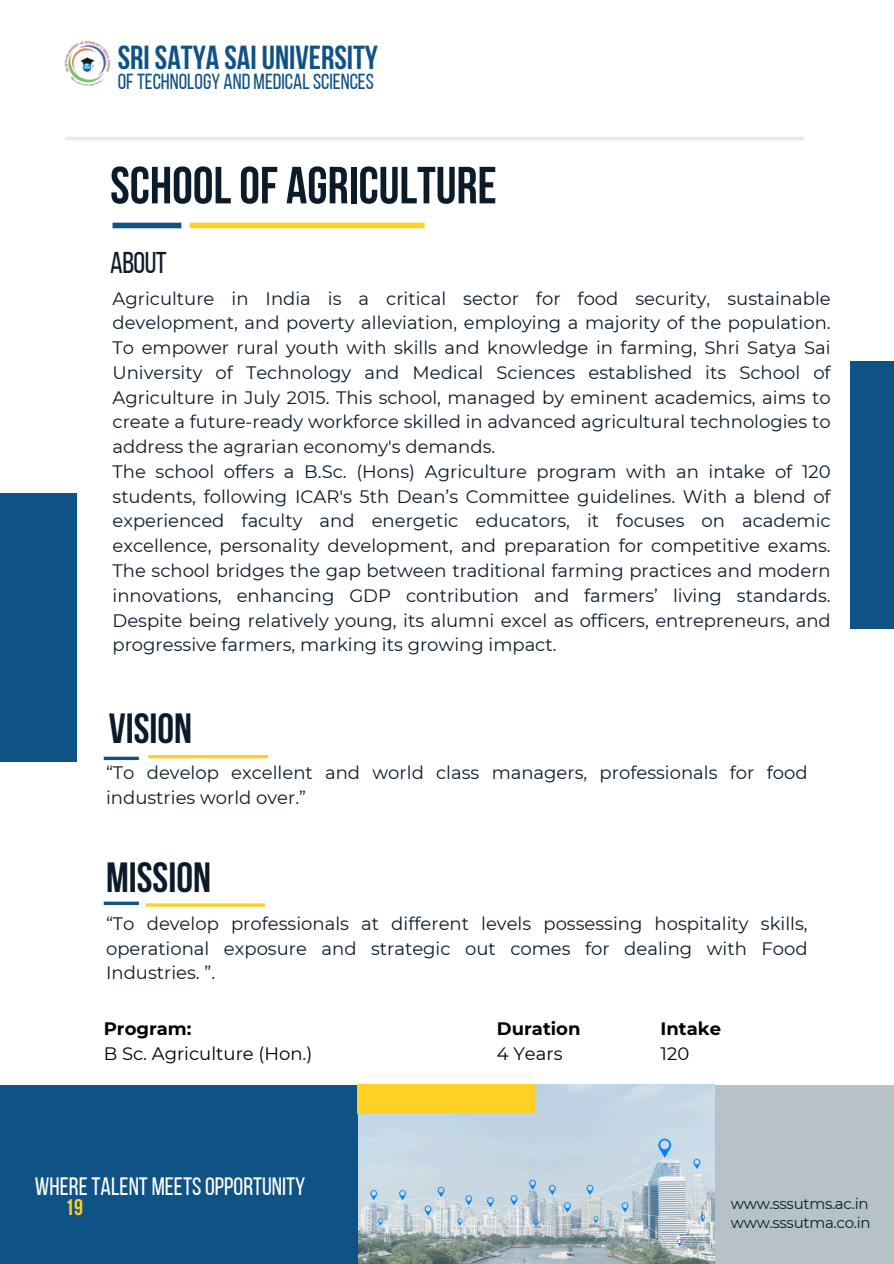
<style>
.page{position:relative;width:894px;height:1264px;background:#fff}
.page>*{position:absolute;margin:0;border:0;box-sizing:border-box;transform-origin:0 0}
.t1{font:700 52.2px "Bebas Neue";color:#0b1b2a}
.t2{font:700 42px "Bebas Neue";color:#0b1b2a}
.t3{font:700 33.15px "Bebas Neue";color:#0f5286}
.t4{font:30px "Bebas Neue";letter-spacing:-.015em;color:#0b1b2a}
.t5{font:25.05px "Bebas Neue";color:#fff}
.t6{font:700 22.5px "Bebas Neue";color:#ffd124}
.t7{font:21.75px "Bebas Neue";color:#0f5286}
.t8{font:18px/24.8px "Montserrat";color:#0b1b2a;text-align:justify}
.t9{font:18px "Montserrat";color:#000}
.t10{font:700 18px "Montserrat";color:#000}
.t11{font:15px/19.2px "Montserrat";letter-spacing:-.02em;color:#0b1b2a}
</style>
<div class="page">
<hr style="left:65px;top:137px;width:739px;height:3px;background:#e9e9e9">
<div style="left:189px;top:223px;width:235px;height:5px;background:#ffd124"></div>
<div style="left:112px;top:223px;width:69px;height:5px;background:#0f5286"></div>
<div style="left:714px;top:1084px;width:179px;height:179px;background:#b7c1c8"></div>
<div style="left:0;top:1084px;width:358px;height:179px;background:#0f5286"></div>
<img style="left:359px;top:1084px;width:355px;height:179px">
<div style="left:357px;top:1084px;width:179px;height:29px;background:#ffd124"></div>
<hr style="left:148px;top:755px;width:120px;height:3px;background:#ffd124">
<svg style="left:104px;top:756px;width:35px;height:4px"></svg>
<hr style="left:145px;top:903px;width:120px;height:3px;background:#ffd124">
<svg style="left:104px;top:901px;width:35px;height:4px"></svg>
<div style="left:849px;top:361px;width:44px;height:268px;background:#0f5286"></div>
<div style="left:0;top:493px;width:77px;height:268px;background:#0f5286"></div>
<img style="left:64px;top:41px;width:47px;height:45px">
<p class="t3" style="left:118px;top:44px;width:262px">SRI SATYA SAI UNIVERSITY</p>
<p class="t7" style="left:118px;top:73px;width:257px">OFTECHNOLOGY AND MEDICALSCIENCES</p>
<p class="t1" style="left:110px;top:164px;width:388px">SCHOOLOF AGRICULTURE</p>
<p class="t4" style="left:110px;top:250px;width:58px">ABOUT</p>
<h3 class="t8" style="left:112px;top:286px;width:719px">Agriculture in India is a critical sector for food security, sustainable development, and poverty alleviation, employing a majority of the population.<br>To empower rural youth with skills and knowledge in farming, Shri Satya Sai University of Technology and Medical Sciences established its School of Agriculture in July 2015. This school, managed by eminent academics, aims to create a future-ready workforce skilled in advanced agricultural technologies to address the agrarian economy's demands.</h3>
<h6 class="t8" style="left:112px;top:459px;width:719px">The school offers a B.Sc. (Hons) Agriculture program with an intake of 120 students, following ICAR's 5th Dean’s Committee guidelines. With a blend of experienced faculty and energetic educators, it focuses on academic excellence, personality development, and preparation for competitive exams.<br>The school bridges the gap between traditional farming practices and modern innovations, enhancing GDP contribution and farmers’ living standards.<br>Despite being relatively young, its alumni excel as officers, entrepreneurs, and progressive farmers, marking its growing impact.</h6>
<p class="t2" style="left:109px;top:711px;width:85px">VISION</p>
<p class="t8" style="left:106px;top:760px;width:703px">“To develop excellent and world class managers, professionals for food industries world over.”</p>
<h4 class="t2" style="left:106px;top:860px;width:106px">MISSION</h4>
<h1 class="t8" style="left:106px;top:911px;width:703px">“To develop professionals at different levels possessing hospitality skills, operational exposure and strategic out comes for dealing with Food Industries. ”.</h1>
<p class="t10" style="left:104px;top:1017px;width:89px">Program:</p>
<p class="t9" style="left:104px;top:1042px;width:210px">B Sc. Agriculture (Hon.)</p>
<p class="t5" style="left:35px;top:1176px;width:272px">WHERETALENT MEETSOPPORTUNITY</p>
<h2 class="t6" style="left:65px;top:1197px;width:19px">19</h2>
<p class="t10" style="left:497px;top:1017px;width:85px">Duration</p>
<p class="t9" style="left:497px;top:1042px;width:67px">4 Years</p>
<h2 class="t10" style="left:660px;top:1017px;width:62px">Intake</h2>
<p class="t9" style="left:660px;top:1042px;width:30px">120</p>
<p class="t11" style="left:730px;top:1193px;width:141px">www.sssutms.ac.in www.sssutma.co.in</p>
</div>
